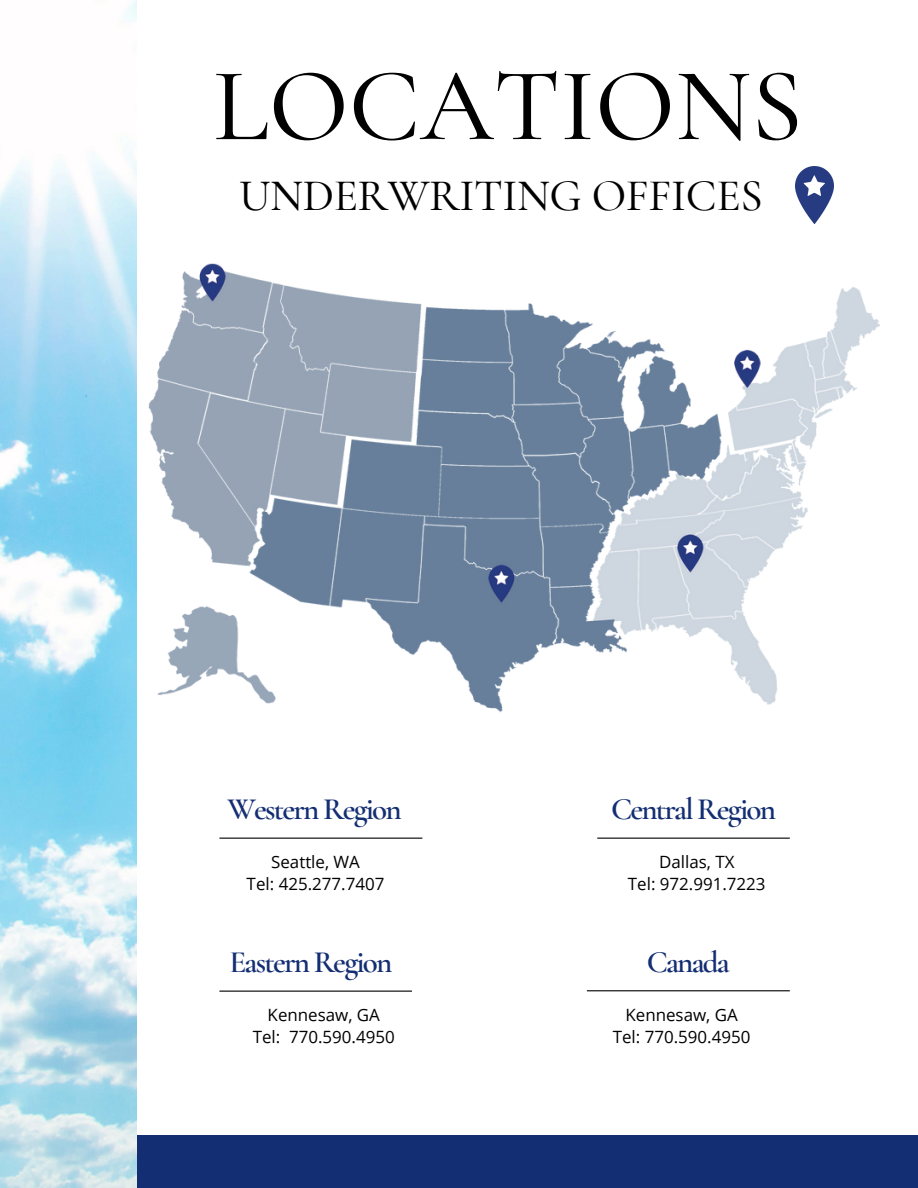
<style>
.page{position:relative;width:918px;height:1188px;background:#fff}
.page>*{position:absolute;margin:0;border:0;box-sizing:border-box;transform-origin:0 0}
.t1{font:500 104.4px "Cormorant Garamond";color:#000}
.t2{font:500 45.15px "Cormorant Garamond";letter-spacing:-.01em;color:#000}
.t3{font:600 31.05px "Cormorant Garamond";letter-spacing:-.06em;color:#132e72}
.t4{font:16.95px/22.2px "Open Sans";color:#000;text-align:center}
</style>
<div class="page">
<div style="left:24px;top:1135px;width:894px;height:53px;background:#132e72"></div>
<img style="left:0;top:0;width:136px;height:1188px">
<img style="left:148px;top:263px;width:731px;height:450px">
<img style="left:795px;top:167px;width:38px;height:56px">
<hr style="left:219px;top:838px;width:203px;height:1px;background:#000">
<hr style="left:597px;top:838px;width:193px;height:1px;background:#000">
<hr style="left:219px;top:991px;width:193px;height:1px;background:#000">
<hr style="left:587px;top:990px;width:203px;height:1px;background:#000">
<h1 class="t1" style="left:213px;top:43px;width:591px">LOCATIONS</h1>
<h2 class="t2" style="left:239px;top:168px;width:525px">UNDERWRITING OFFICES</h2>
<h3 class="t3" style="left:227px;top:790px;width:176px">Western Region</h3>
<p class="t4" style="left:247px;top:850px;width:139px">Seattle, WA<br>Tel: 425.277.7407</p>
<h3 class="t3" style="left:611px;top:790px;width:166px">Central Region</h3>
<p class="t4" style="left:628px;top:850px;width:139px">Dallas, TX<br>Tel: 972.991.7223</p>
<h3 class="t3" style="left:230px;top:943px;width:164px">Eastern Region</h3>
<h3 class="t3" style="left:647px;top:943px;width:85px">Canada</h3>
<p class="t4" style="left:613px;top:1003px;width:139px">Kennesaw, GA<br>Tel: 770.590.4950</p>
<p class="t4" style="left:253px;top:1003px;width:144px">Kennesaw, GA<br>Tel: 770.590.4950</p>
</div>
